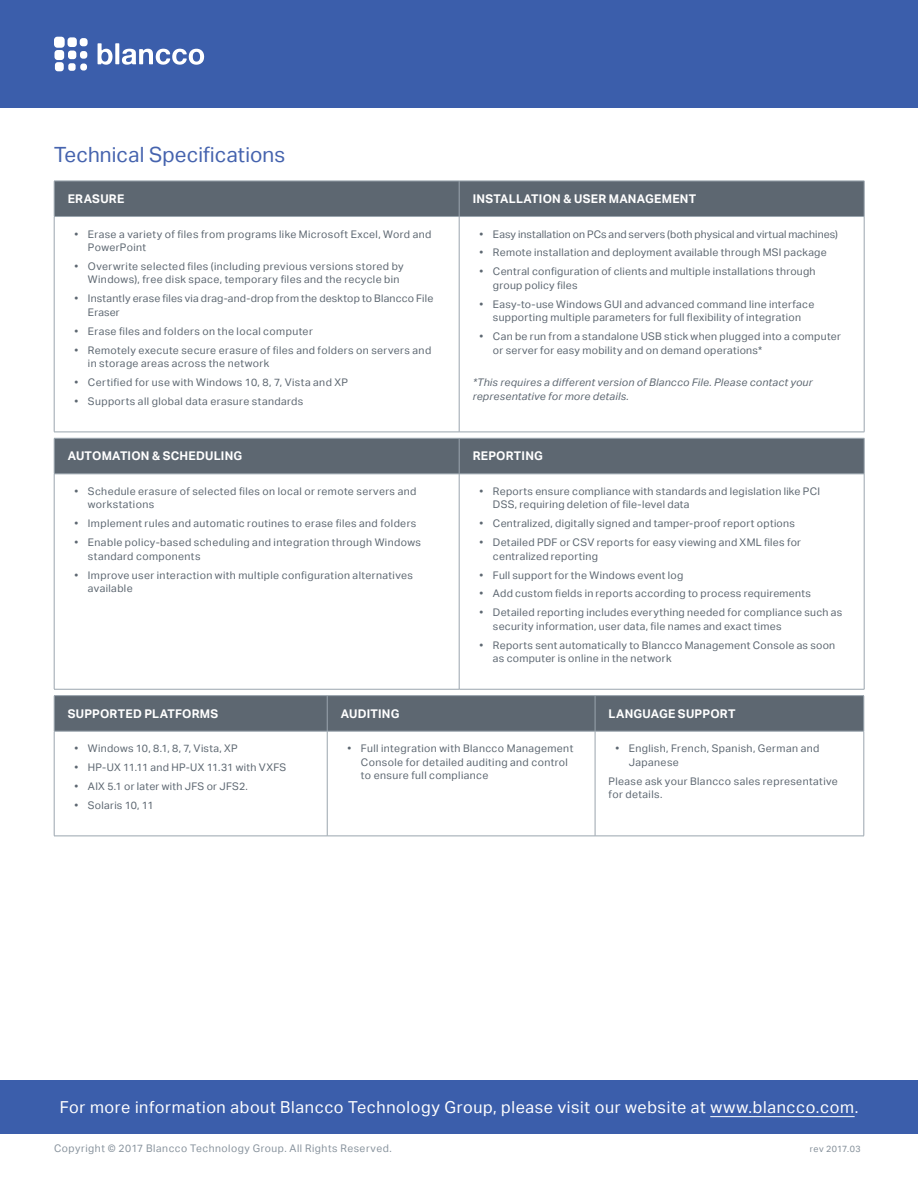
<style>
.page{position:relative;width:918px;height:1188px;background:#fff}
.page>*{position:absolute;margin:0;border:0;box-sizing:border-box;transform-origin:0 0}
.t1{font:21px "Aktiv Grotesk";letter-spacing:.005em;color:#4563ae}
.t2{font:16.5px "Aktiv Grotesk";letter-spacing:.035em;color:#fff}
.t3{font:700 12px "Aktiv Grotesk";letter-spacing:.02em;color:#fff}
.t4{font:10.5px/13.5px "Aktiv Grotesk";letter-spacing:.03em;color:#5d6771}
.t5{font:italic 10.5px/13.5px "Aktiv Grotesk";letter-spacing:.025em;color:#5d6771}
.t6{font:10.5px "Aktiv Grotesk";letter-spacing:.01em;color:#5d6771}
.t7{font:10.5px "Aktiv Grotesk";letter-spacing:.05em;color:#88939d}
.t8{font:9px "Aktiv Grotesk";letter-spacing:.045em;color:#838e98}
</style>
<div class="page">
<div style="left:0;top:1080px;width:918px;height:54px;background:#3b5eab"></div>
<div style="left:0;top:0;width:918px;height:108px;background:#3b5eab"></div>
<svg style="left:98px;top:43px;width:106px;height:22px"></svg>
<div style="left:68px;top:63px;width:8px;height:8px;background:#fff;border-radius:3px"></div>
<div style="left:80px;top:63px;width:7px;height:8px;background:#fff;border-radius:3px"></div>
<div style="left:80px;top:51px;width:7px;height:8px;background:#fff;border-radius:3px"></div>
<div style="left:55px;top:50px;width:9px;height:10px;background:#fff;border-radius:3px"></div>
<div style="left:54px;top:37px;width:11px;height:11px;background:#fff;border-radius:3px"></div>
<div style="left:68px;top:37px;width:9px;height:10px;background:#fff;border-radius:3px"></div>
<div style="left:55px;top:62px;width:9px;height:9px;background:#fff;border-radius:3px"></div>
<div style="left:68px;top:51px;width:8px;height:8px;background:#fff;border-radius:3px"></div>
<div style="left:80px;top:38px;width:8px;height:8px;background:#fff;border-radius:3px"></div>
<hr style="left:710px;top:1116px;width:145px;height:1px;background:#fff">
<div style="left:55px;top:182px;width:809px;height:34px;background:#5d6771"></div>
<hr style="left:459px;top:181px;width:1px;height:35px;background:#9aa5ae">
<hr style="left:459px;top:217px;width:1px;height:215px;background:#9aa5ae">
<hr style="left:864px;top:217px;width:1px;height:215px;background:#9aa5ae">
<hr style="left:54px;top:217px;width:1px;height:215px;background:#9aa5ae">
<hr style="left:54px;top:432px;width:405px;height:1px;background:#9aa5ae">
<hr style="left:459px;top:432px;width:405px;height:1px;background:#9aa5ae">
<hr style="left:54px;top:181px;width:405px;height:1px;background:#9aa5ae">
<hr style="left:54px;top:181px;width:1px;height:35px;background:#9aa5ae">
<hr style="left:459px;top:181px;width:405px;height:1px;background:#9aa5ae">
<hr style="left:864px;top:181px;width:1px;height:35px;background:#9aa5ae">
<hr style="left:54px;top:216px;width:405px;height:1px;background:#9aa5ae">
<hr style="left:459px;top:216px;width:405px;height:1px;background:#9aa5ae">
<div style="left:55px;top:439px;width:809px;height:35px;background:#5d6771"></div>
<hr style="left:459px;top:438px;width:1px;height:36px;background:#9aa5ae">
<hr style="left:459px;top:474px;width:1px;height:215px;background:#9aa5ae">
<hr style="left:864px;top:474px;width:1px;height:215px;background:#9aa5ae">
<hr style="left:54px;top:474px;width:1px;height:215px;background:#9aa5ae">
<hr style="left:54px;top:689px;width:405px;height:1px;background:#9aa5ae">
<hr style="left:459px;top:689px;width:405px;height:1px;background:#9aa5ae">
<hr style="left:54px;top:438px;width:405px;height:1px;background:#9aa5ae">
<hr style="left:54px;top:438px;width:1px;height:36px;background:#9aa5ae">
<hr style="left:459px;top:438px;width:405px;height:1px;background:#9aa5ae">
<hr style="left:864px;top:438px;width:1px;height:36px;background:#9aa5ae">
<hr style="left:54px;top:474px;width:405px;height:1px;background:#9aa5ae">
<hr style="left:459px;top:474px;width:405px;height:1px;background:#9aa5ae">
<div style="left:55px;top:696px;width:809px;height:35px;background:#5d6771"></div>
<hr style="left:54px;top:695px;width:273px;height:1px;background:#9aa5ae">
<hr style="left:54px;top:696px;width:1px;height:35px;background:#9aa5ae">
<hr style="left:327px;top:695px;width:268px;height:1px;background:#9aa5ae">
<hr style="left:595px;top:695px;width:269px;height:1px;background:#9aa5ae">
<hr style="left:864px;top:696px;width:1px;height:35px;background:#9aa5ae">
<hr style="left:54px;top:731px;width:273px;height:1px;background:#9aa5ae">
<hr style="left:327px;top:731px;width:268px;height:1px;background:#9aa5ae">
<hr style="left:595px;top:731px;width:269px;height:1px;background:#9aa5ae">
<hr style="left:327px;top:696px;width:1px;height:35px;background:#9aa5ae">
<hr style="left:327px;top:731px;width:1px;height:105px;background:#9aa5ae">
<hr style="left:595px;top:696px;width:1px;height:35px;background:#9aa5ae">
<hr style="left:595px;top:731px;width:1px;height:105px;background:#9aa5ae">
<hr style="left:864px;top:731px;width:1px;height:105px;background:#9aa5ae">
<hr style="left:54px;top:731px;width:1px;height:105px;background:#9aa5ae">
<hr style="left:54px;top:836px;width:273px;height:1px;background:#9aa5ae">
<hr style="left:327px;top:836px;width:268px;height:1px;background:#9aa5ae">
<hr style="left:595px;top:836px;width:269px;height:1px;background:#9aa5ae">
<h1 class="t1" style="left:54px;top:142px;width:233px">Technical Specifications</h1>
<p class="t3" style="left:68px;top:192px;width:58px">ERASURE</p>
<p class="t3" style="left:473px;top:192px;width:225px">INSTALLATION &amp; USER MANAGEMENT</p>
<p class="t4" style="left:88px;top:227px;width:345px;text-indent:-14px">• Erase a variety of files from programs like Microsoft Excel, Word and<br>PowerPoint</p>
<p class="t4" style="left:88px;top:260px;width:317px;text-indent:-14px">• Overwrite selected files (including previous versions stored by<br>Windows), free disk space, temporary files and the recycle bin</p>
<p class="t4" style="left:88px;top:292px;width:347px;text-indent:-14px">• Instantly erase files via drag-and-drop from the desktop to Blancco File<br>Eraser</p>
<p class="t4" style="left:74px;top:324px;width:240px">• Erase files and folders on the local computer</p>
<p class="t4" style="left:88px;top:343px;width:345px;text-indent:-14px">• Remotely execute secure erasure of files and folders on servers and in storage areas across the network</p>
<p class="t4" style="left:74px;top:376px;width:275px">• Certified for use with Windows 10, 8, 7, Vista and XP</p>
<p class="t4" style="left:74px;top:395px;width:231px">• Supports all global data erasure standards</p>
<p class="t6" style="left:479px;top:228px;width:360px">• Easy installation on PCs and servers (both physical and virtual machines)</p>
<p class="t4" style="left:479px;top:246px;width:349px">• Remote installation and deployment available through MSI package</p>
<p class="t4" style="left:493px;top:265px;width:324px;text-indent:-14px">• Central configuration of clients and multiple installations through group policy files</p>
<p class="t4" style="left:479px;top:297px;width:336px;text-align:center">• Easy-to-use Windows GUI and advanced command line interface supporting multiple parameters for full flexibility of integration</p>
<p class="t4" style="left:493px;top:330px;width:350px;text-indent:-14px">• Can be run from a standalone USB stick when plugged into a computer or server for easy mobility and on demand operations*</p>
<p class="t5" style="left:473px;top:376px;width:342px">*This requires a different version of Blancco File. Please contact your representative for more details.</p>
<p class="t3" style="left:68px;top:449px;width:176px">AUTOMATION &amp; SCHEDULING</p>
<p class="t3" style="left:473px;top:449px;width:72px">REPORTING</p>
<p class="t4" style="left:88px;top:484px;width:330px;text-indent:-14px">• Schedule erasure of selected files on local or remote servers and workstations</p>
<p class="t4" style="left:74px;top:517px;width:344px">• Implement rules and automatic routines to erase files and folders</p>
<p class="t4" style="left:88px;top:536px;width:335px;text-indent:-14px">• Enable policy-based scheduling and integration through Windows standard components</p>
<p class="t4" style="left:88px;top:568px;width:327px;text-indent:-14px">• Improve user interaction with multiple configuration alternatives available</p>
<p class="t4" style="left:493px;top:484px;width:329px;text-indent:-14px">• Reports ensure compliance with standards and legislation like PCI<br>DSS, requiring deletion of file-level data</p>
<p class="t4" style="left:479px;top:517px;width:317px">• Centralized, digitally signed and tamper-proof report options</p>
<p class="t4" style="left:493px;top:536px;width:310px;text-indent:-14px">• Detailed PDF or CSV reports for easy viewing and XML files for centralized reporting</p>
<p class="t4" style="left:479px;top:568px;width:205px">• Full support for the Windows event log</p>
<p class="t4" style="left:479px;top:587px;width:333px">• Add custom fields in reports according to process requirements</p>
<p class="t4" style="left:493px;top:606px;width:351px;text-indent:-14px">• Detailed reporting includes everything needed for compliance such as security information, user data, file names and exact times</p>
<p class="t4" style="left:493px;top:638px;width:344px;text-indent:-14px">• Reports sent automatically to Blancco Management Console as soon as computer is online in the network</p>
<p class="t3" style="left:68px;top:707px;width:152px">SUPPORTED PLATFORMS</p>
<p class="t3" style="left:341px;top:707px;width:60px">AUDITING</p>
<p class="t3" style="left:609px;top:707px;width:128px">LANGUAGE SUPPORT</p>
<p class="t4" style="left:74px;top:742px;width:165px">• Windows 10, 8.1, 8, 7, Vista, XP</p>
<p class="t4" style="left:74px;top:761px;width:213px">• HP-UX 11.11 and HP-UX 11.31 with VXFS</p>
<p class="t4" style="left:74px;top:780px;width:175px">• AIX 5.1 or later with JFS or JFS2.</p>
<p class="t4" style="left:74px;top:799px;width:81px">• Solaris 10, 11</p>
<p class="t4" style="left:361px;top:742px;width:214px;text-indent:-14px">• Full integration with Blancco Management<br>Console for detailed auditing and control to ensure full compliance</p>
<p class="t4" style="left:629px;top:742px;width:192px;text-indent:-14px">• English, French, Spanish, German and<br>Japanese</p>
<p class="t4" style="left:609px;top:774px;width:231px">Please ask your Blancco sales representative for details.</p>
<h2 class="t2" style="left:60px;top:1098px;width:800px">For more information about Blancco Technology Group, please visit our website at www.blancco.com.</h2>
<p class="t7" style="left:54px;top:1142px;width:339px">Copyright © 2017 Blancco Technology Group. All Rights Reserved.</p>
<p class="t8" style="left:810px;top:1144px;width:52px">rev 2017.03</p>
</div>
